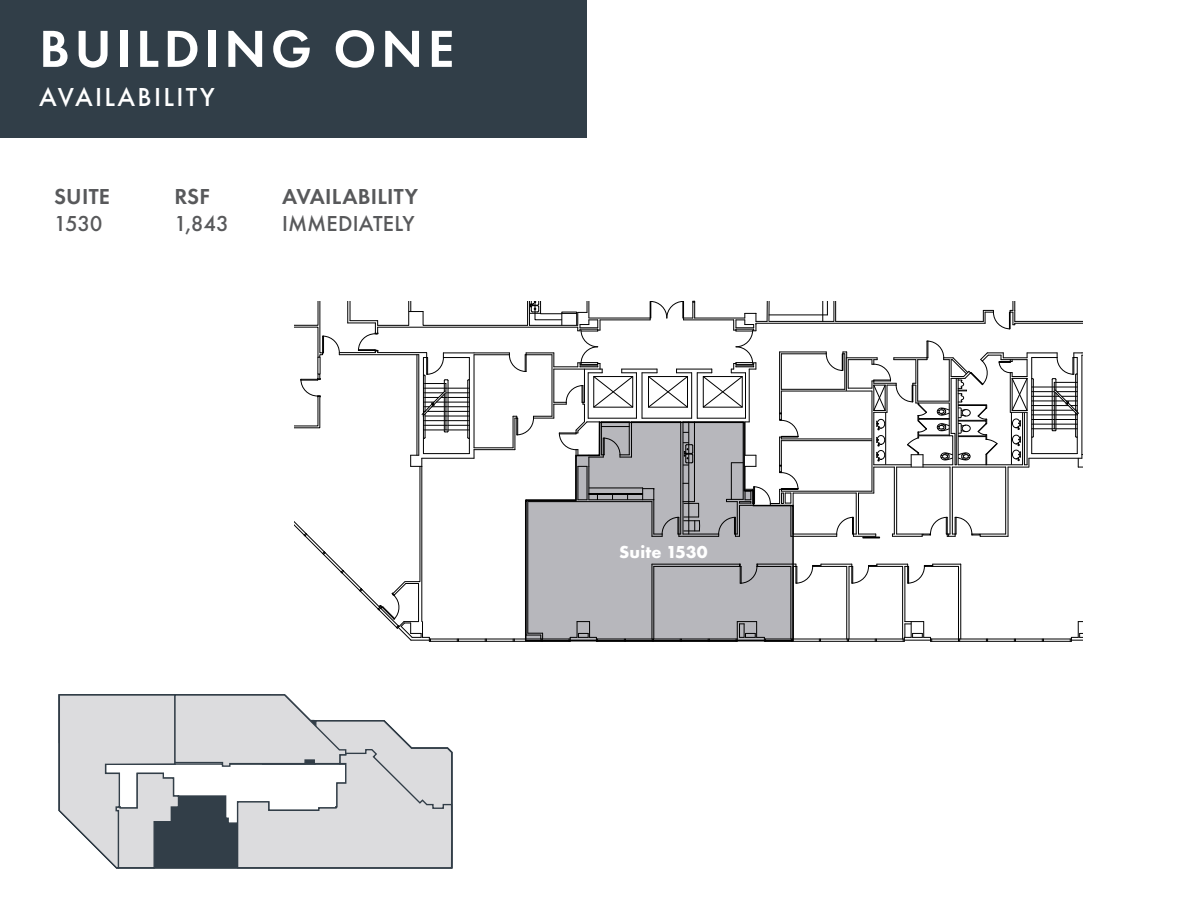
<style>
.page{position:relative;width:1188px;height:918px;background:#fff}
.page>*{position:absolute;margin:0;border:0;box-sizing:border-box;transform-origin:0 0}
.t1{font:600 54px "Futura PT";letter-spacing:.085em;color:#fff}
.t2{font:500 27px "Futura PT";letter-spacing:.085em;color:#fff}
.t3{font:600 22.5px "Futura PT";letter-spacing:.01em;color:#58595b}
.t4{font:500 22.5px "Futura PT";letter-spacing:-.005em;color:#58595b}
.t5{font:700 18px "Futura PT";letter-spacing:.01em;color:#fff}
</style>
<div class="page">
<hr style="left:429px;top:641px;width:141px;height:1px;background:#000">
<hr style="left:765px;top:641px;width:139px;height:1px;background:#000">
<hr style="left:931px;top:641px;width:140px;height:1px;background:#000">
<svg style="left:294px;top:301px;width:789px;height:340px"></svg>
<div style="left:0;top:0;width:587px;height:137px;background:#313e48"></div>
<svg style="left:58px;top:694px;width:395px;height:175px"></svg>
<svg style="left:524px;top:421px;width:271px;height:221px"></svg>
<h1 class="t1" style="left:39px;top:15px;width:417px">BUILDING ONE</h1>
<p class="t2" style="left:39px;top:81px;width:177px">AVAILABILITY</p>
<p class="t3" style="left:54px;top:182px;width:57px">SUITE</p>
<p class="t4" style="left:54px;top:210px;width:50px">1530</p>
<p class="t3" style="left:174px;top:182px;width:37px">RSF</p>
<p class="t4" style="left:174px;top:210px;width:56px">1,843</p>
<p class="t3" style="left:282px;top:182px;width:137px">AVAILABILITY</p>
<p class="t4" style="left:282px;top:210px;width:134px">IMMEDIATELY</p>
<p class="t5" style="left:619px;top:540px;width:90px">Suite 1530</p>
</div>
